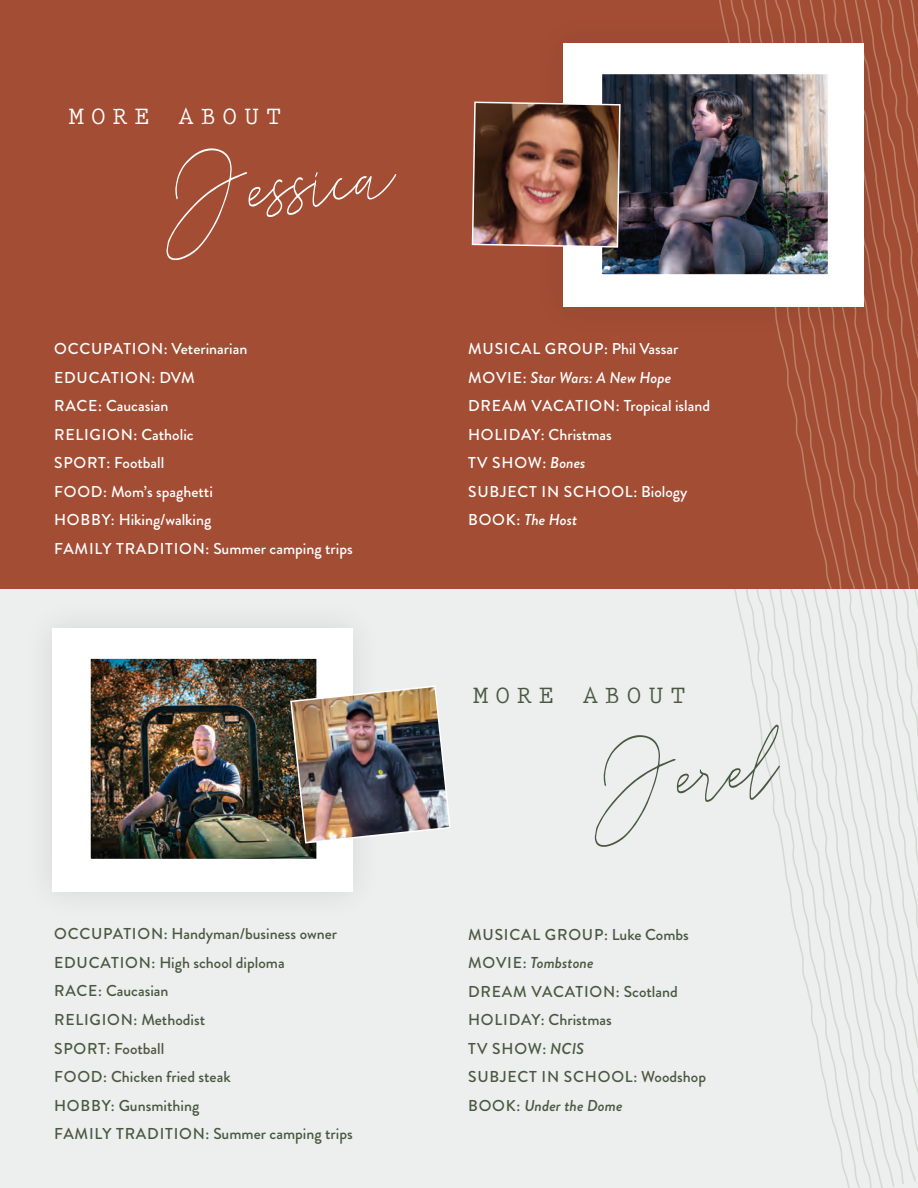
<style>
.page{position:relative;width:918px;height:1188px;background:#ecefed}
.page>*{position:absolute;margin:0;border:0;box-sizing:border-box;transform-origin:0 0}
.t1{font:97.5px "Reman";color:#fff}
.t2{font:97.5px "Reman";color:#4a5741}
.t3{font:700 25.5px "Prestige Elite Std";letter-spacing:.26em;color:#fff}
.t4{font:700 25.5px "Prestige Elite Std";letter-spacing:.26em;color:#4a5741}
.t5{font:500 15.75px/28.5px "Brandon Grotesque";color:#4a5741}
.t6{font:500 15.75px/28.5px "Brandon Grotesque";color:#fff}
.t7{font:500 15.75px/28.5px "Brandon Grotesque";letter-spacing:.045em;color:#fff}
.t8{font:500 15.75px/28.5px "Brandon Grotesque";letter-spacing:.05em;color:#4a5741}
.s1{font-style:italic}
</style>
<div class="page">
<svg style="left:730px;top:588px;width:120px;height:600px"></svg>
<div style="left:0;top:0;width:918px;height:588px;background:#a34d34"></div>
<svg style="left:847px;top:588px;width:71px;height:581px"></svg>
<svg style="left:911px;top:0;width:7px;height:575px"></svg>
<svg style="left:901px;top:0;width:10px;height:588px"></svg>
<svg style="left:889px;top:0;width:12px;height:588px"></svg>
<svg style="left:879px;top:0;width:10px;height:588px"></svg>
<svg style="left:868px;top:0;width:11px;height:588px"></svg>
<svg style="left:857px;top:0;width:11px;height:588px"></svg>
<svg style="left:847px;top:0;width:10px;height:588px"></svg>
<svg style="left:837px;top:0;width:10px;height:588px"></svg>
<svg style="left:719px;top:0;width:118px;height:588px"></svg>
<div style="left:52px;top:628px;width:301px;height:264px;background:#fff"></div>
<div style="left:533px;top:14px;width:361px;height:324px;background:#231f20;opacity:.12"></div>
<div style="left:563px;top:44px;width:301px;height:263px;background:#fff"></div>
<img style="left:91px;top:659px;width:225px;height:199px">
<div style="left:86px;top:654px;width:235px;height:209px;border:4px solid #fff"></div>
<img style="left:603px;top:75px;width:224px;height:199px">
<div style="left:598px;top:70px;width:234px;height:209px;border:4px solid #fff"></div>
<img style="left:289px;top:685px;width:162px;height:159px">
<img style="left:471px;top:101px;width:150px;height:147px">
<h2 class="t3" style="left:69px;top:103px;width:214px">MORE ABOUT</h2>
<h1 class="t1" style="left:154px;top:136px;width:236px;rotate:-6deg">Jessica</h1>
<p class="t6" style="left:54px;top:335px;width:300px">OCCUPATION: Veterinarian<br>EDUCATION: DVM<br>RACE: Caucasian<br>RELIGION: Catholic<br>SPORT: Football<br>FOOD: Mom’s spaghetti<br>HOBBY: Hiking/walking<br>FAMILY TRADITION: Summer camping trips</p>
<p class="t7" style="left:468px;top:335px;width:244px">MUSICAL GROUP: Phil Vassar<br>MOVIE: <span class="s1">Star Wars: A New Hope<br></span>DREAM VACATION: Tropical island<br>HOLIDAY: Christmas<br>TV SHOW: <span class="s1">Bones<br></span>SUBJECT IN SCHOOL: Biology<br>BOOK: <span class="s1">The Host</span></p>
<h2 class="t4" style="left:473px;top:682px;width:214px">MORE ABOUT</h2>
<h1 class="t2" style="left:582px;top:723px;width:191px;rotate:-6deg">Jerel</h1>
<p class="t5" style="left:54px;top:920px;width:300px">OCCUPATION: Handyman/business owner<br>EDUCATION: High school diploma<br>RACE: Caucasian<br>RELIGION: Methodist<br>SPORT: Football<br>FOOD: Chicken fried steak<br>HOBBY: Gunsmithing<br>FAMILY TRADITION: Summer camping trips</p>
<p class="t8" style="left:468px;top:920px;width:239px">MUSICAL GROUP: Luke Combs<br>MOVIE: <span class="s1">Tombstone<br></span>DREAM VACATION: Scotland<br>HOLIDAY: Christmas<br>TV SHOW: <span class="s1">NCIS<br></span>SUBJECT IN SCHOOL: Woodshop<br>BOOK: <span class="s1">Under the Dome</span></p>
</div>
